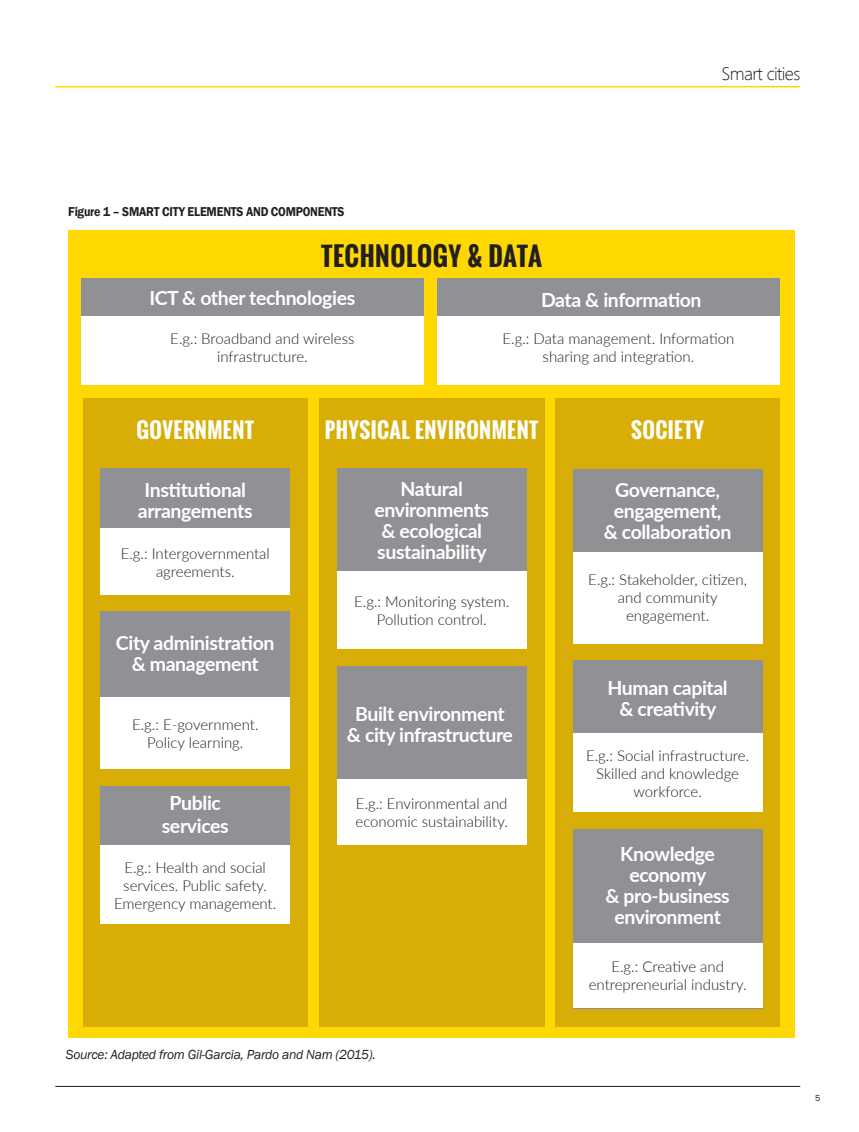
<style>
.page{position:relative;width:859px;height:1132px;background:#fff}
.page>*{position:absolute;margin:0;border:0;box-sizing:border-box;transform-origin:0 0}
.t1{font:700 25.5px "Oswald";letter-spacing:.02em;color:#231f20}
.t2{font:700 21px "Oswald";letter-spacing:.02em;color:#fff}
.t3{font:700 19.5px/21px "Lato";letter-spacing:-.02em;color:#fff;text-align:center}
.t4{font:300 18px "Segoe UI";letter-spacing:-.035em;color:#231f20}
.t5{font:300 15px/18px "Lato";color:#231f20;text-align:center}
.TEXTO_-_Rodapé{font:italic 13.5px "Franklin Gothic";letter-spacing:-.02em;color:#231f20}
.Graficos{font:600 13.2px "Franklin Gothic";letter-spacing:-.02em;color:#231f20;scale:.91 1}
.t6{font:9px "Franklin Gothic";color:#231f20}
</style>
<div class="page">
<hr style="left:55px;top:1085px;width:745px;height:1px;background:#231f20">
<hr style="left:55px;top:86px;width:745px;height:1px;background:#ffd801">
<div style="left:68px;top:230px;width:727px;height:806px;background:#ffd801"></div>
<div style="left:83px;top:398px;width:225px;height:628px;background:#d7ad06"></div>
<div style="left:555px;top:398px;width:225px;height:628px;background:#d7ad06"></div>
<div style="left:319px;top:398px;width:225px;height:628px;background:#d7ad06"></div>
<div style="left:337px;top:570px;width:189px;height:78px;background:#fff"></div>
<div style="left:337px;top:468px;width:189px;height:102px;background:#8f9194"></div>
<div style="left:573px;top:468px;width:189px;height:175px;background:#8f9194"></div>
<div style="left:573px;top:552px;width:189px;height:91px;background:#fff"></div>
<div style="left:573px;top:732px;width:189px;height:79px;background:#fff"></div>
<div style="left:573px;top:660px;width:189px;height:72px;background:#8f9194"></div>
<div style="left:573px;top:828px;width:189px;height:179px;background:#8f9194"></div>
<div style="left:573px;top:943px;width:189px;height:64px;background:#fff"></div>
<div style="left:337px;top:778px;width:189px;height:66px;background:#fff"></div>
<div style="left:337px;top:666px;width:189px;height:112px;background:#8f9194"></div>
<div style="left:101px;top:468px;width:189px;height:126px;background:#8f9194"></div>
<div style="left:101px;top:528px;width:189px;height:66px;background:#fff"></div>
<div style="left:101px;top:696px;width:189px;height:72px;background:#fff"></div>
<div style="left:101px;top:611px;width:189px;height:85px;background:#8f9194"></div>
<div style="left:101px;top:785px;width:189px;height:138px;background:#8f9194"></div>
<div style="left:101px;top:845px;width:189px;height:78px;background:#fff"></div>
<div style="left:437px;top:278px;width:343px;height:107px;background:#8f9194"></div>
<div style="left:437px;top:316px;width:343px;height:69px;background:#fff"></div>
<div style="left:81px;top:278px;width:343px;height:38px;background:#8f9194"></div>
<div style="left:81px;top:316px;width:343px;height:69px;background:#fff"></div>
<p class="t4" style="left:722px;top:61px;width:80px">Smart cities</p>
<p class="Graficos" style="left:68px;top:203px;width:305px">Figure 1 – SMART CITY ELEMENTS AND COMPONENTS</p>
<p class="t1" style="left:321px;top:236px;width:222px">TECHNOLOGY &amp; DATA</p>
<p class="t3" style="left:149px;top:287px;width:208px">ICT &amp; other technologies</p>
<p class="t5" style="left:170px;top:329px;width:186px">E.g.: Broadband and wireless infrastructure.</p>
<p class="t3" style="left:541px;top:288px;width:162px">Data &amp; information</p>
<p class="t5" style="left:502px;top:329px;width:233px">E.g.: Data management. Information sharing and integration.</p>
<p class="t2" style="left:136px;top:414px;width:119px">GOVERNMENT</p>
<p class="t2" style="left:325px;top:414px;width:215px">PHYSICAL ENVIRONMENT</p>
<p class="t2" style="left:631px;top:414px;width:74px">SOCIETY</p>
<p class="t3" style="left:138px;top:478px;width:116px">Institutional arrangements</p>
<p class="t5" style="left:121px;top:543px;width:151px">E.g.: Intergovernmental</p>
<p class="t5" style="left:156px;top:561px;width:80px">agreements.</p>
<p class="t3" style="left:116px;top:631px;width:160px">City administration &amp; management</p>
<p class="t5" style="left:132px;top:714px;width:128px">E.g.: E-government.</p>
<p class="t5" style="left:147px;top:732px;width:98px">Policy learning.</p>
<p class="t3" style="left:170px;top:791px;width:53px">Public</p>
<p class="t3" style="left:162px;top:814px;width:68px">services</p>
<p class="t5" style="left:114px;top:858px;width:164px">E.g.: Health and social services. Public safety.<br>Emergency management.</p>
<p class="t3" style="left:401px;top:477px;width:64px">Natural</p>
<p class="t3" style="left:374px;top:498px;width:116px;text-align:left">environments &amp; ecological sustainability</p>
<p class="t5" style="left:354px;top:592px;width:157px">E.g.: Monitoring system.<br>Pollution control.</p>
<p class="t3" style="left:347px;top:702px;width:168px">Built environment &amp; city infrastructure</p>
<p class="t5" style="left:355px;top:793px;width:154px;text-align:left">E.g.: Environmental and economic sustainability.</p>
<p class="TEXTO_-_Rodapé" style="left:66px;top:1045px;width:311px">Source: Adapted from Gil-Garcia, Pardo and Nam (2015).</p>
<p class="t3" style="left:604px;top:478px;width:129px">Governance, engagement,<br>&amp; collaboration</p>
<p class="t5" style="left:588px;top:569px;width:160px">E.g.: Stakeholder, citizen, and community engagement.</p>
<p class="t3" style="left:607px;top:676px;width:122px">Human capital &amp; creativity</p>
<p class="t5" style="left:586px;top:745px;width:165px">E.g.: Social infrastructure.<br>Skilled and knowledge workforce.</p>
<p class="t3" style="left:605px;top:842px;width:126px">Knowledge economy<br>&amp; pro-business environment</p>
<p class="t5" style="left:589px;top:956px;width:159px">E.g.: Creative and entrepreneurial industry.</p>
<p class="t6" style="left:815px;top:1091px;width:7px">5</p>
</div>
